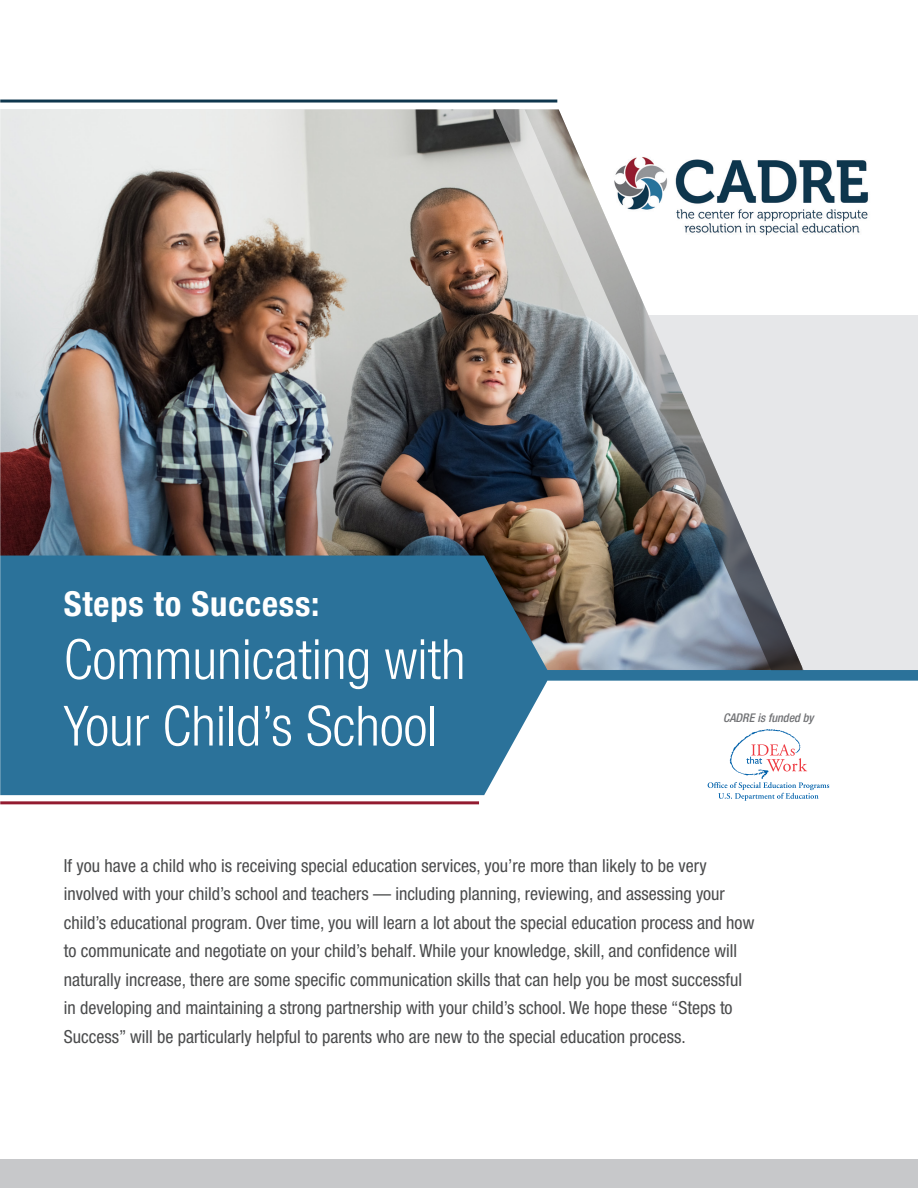
<style>
.page{position:relative;width:918px;height:1188px;background:#fff}
.page>*{position:absolute;margin:0;border:0;box-sizing:border-box;transform-origin:0 0}
.t1{font:300 condensed 55.5px/66.6px "Helvetica Neue";color:#fff}
.t2{font:700 condensed 34.5px "Helvetica Neue";letter-spacing:.025em;color:#fff}
.t3{font:condensed 18px/28.5px "Helvetica Neue";color:#4b4c4d}
.t4{font:italic 500 condensed 12px "Helvetica Neue";color:#717275}
</style>
<div class="page">
<div style="left:44px;top:315px;width:874px;height:359px;background:#e6e7e9"></div>
<img style="left:804px;top:160px;width:64px;height:73px">
<hr style="left:0;top:100px;width:557px;height:3px;background:#0e364d">
<hr style="left:0;top:801px;width:479px;height:3px;background:#931b30">
<img style="left:0;top:109px;width:495px;height:447px">
<svg style="left:0;top:556px;width:918px;height:239px;fill:#2b729a"></svg>
<img style="left:495px;top:109px;width:64px;height:561px">
<img style="left:524px;top:110px;width:280px;height:560px">
<svg style="left:708px;top:729px;width:121px;height:72px"></svg>
<div style="left:0;top:1160px;width:918px;height:28px;background:#c7c8ca"></div>
<h2 class="t2" style="left:64px;top:583px;width:257px">Steps to Success:</h2>
<h1 class="t1" style="left:64px;top:626px;width:403px">Communicating with<br>Your Child’s School</h1>
<p class="t4" style="left:723px;top:711px;width:92px">CADRE is funded by</p>
<p class="t3" style="left:64px;top:851px;width:692px">If you have a child who is receiving special education services, you’re more than likely to be very involved with your child’s school and teachers — including planning, reviewing, and assessing your child’s educational program. Over time, you will learn a lot about the special education process and how to communicate and negotiate on your child’s behalf. While your knowledge, skill, and confidence will naturally increase, there are some specific communication skills that can help you be most successful in developing and maintaining a strong partnership with your child’s school. We hope these “Steps to Success” will be particularly helpful to parents who are new to the special education process.</p>
</div>
